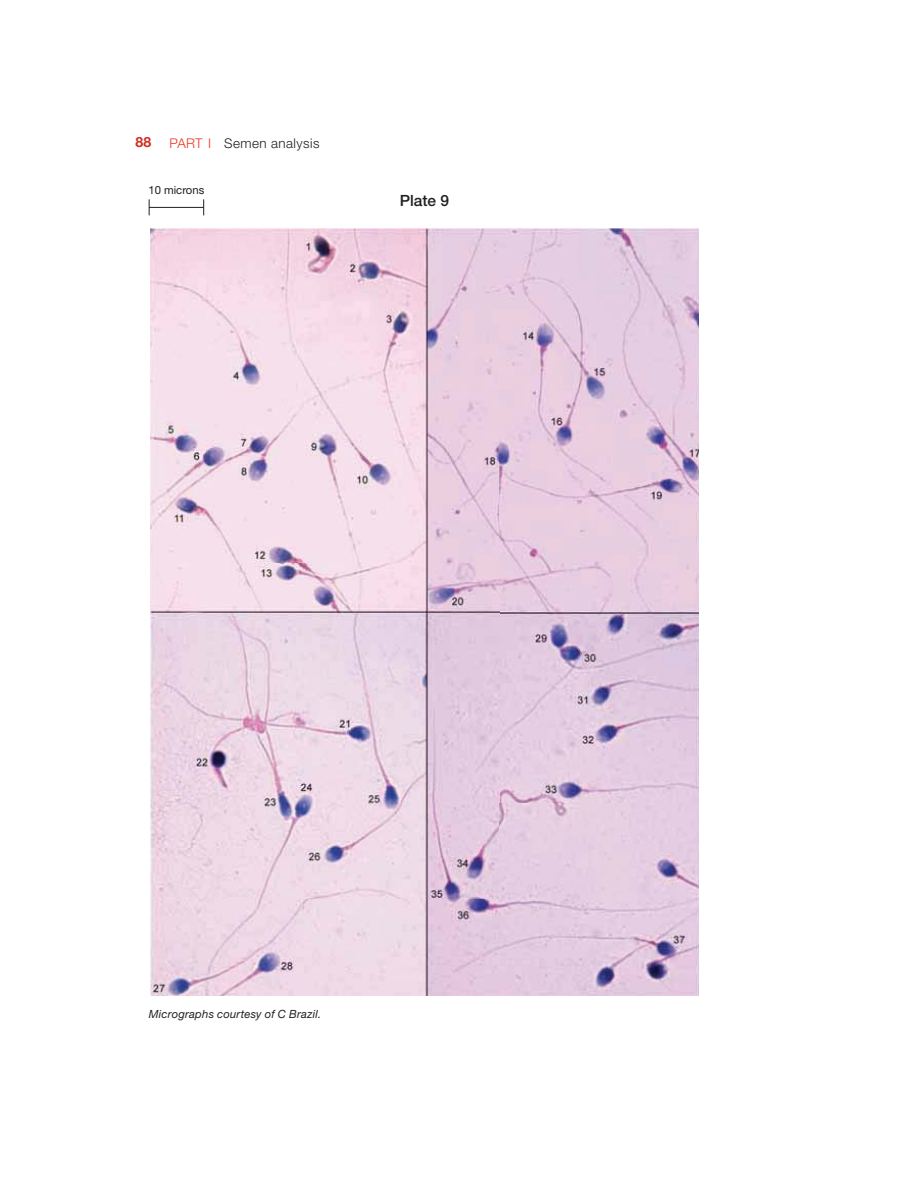
<style>
.page{position:relative;width:918px;height:1188px;background:#fff}
.page>*{position:absolute;margin:0;border:0;box-sizing:border-box;transform-origin:0 0}
.t1{font:500 15.45px "Helvetica Neue";letter-spacing:-.005em;color:#231f20}
.t2{font:700 14.1px "Helvetica Neue";color:#cf2f1f}
.t3{font:300 13.35px "Helvetica Neue";letter-spacing:.035em;color:#231f20}
.t4{font:italic 11.25px "Helvetica Neue";letter-spacing:.015em;color:#231f20}
.t5{font:11.25px "Helvetica Neue";color:#231f20}
.s1{color:#ee3725}
</style>
<div class="page">
<hr style="left:149px;top:207px;width:55px;height:1px;background:#231f20">
<svg style="left:149px;top:199px;width:1px;height:16px"></svg>
<svg style="left:203px;top:199px;width:1px;height:16px"></svg>
<img style="left:150px;top:229px;width:549px;height:767px">
<p class="t2" style="left:136px;top:137px;width:17px">88</p>
<p class="t3" style="left:169px;top:138px;width:151px"><span class="s1">PART I</span> Semen analysis</p>
<p class="t5" style="left:149px;top:186px;width:57px">10 microns</p>
<h1 class="t1" style="left:400px;top:195px;width:51px">Plate 9</h1>
<p class="t4" style="left:149px;top:1010px;width:174px">Micrographs courtesy of C Brazil.</p>
</div>
